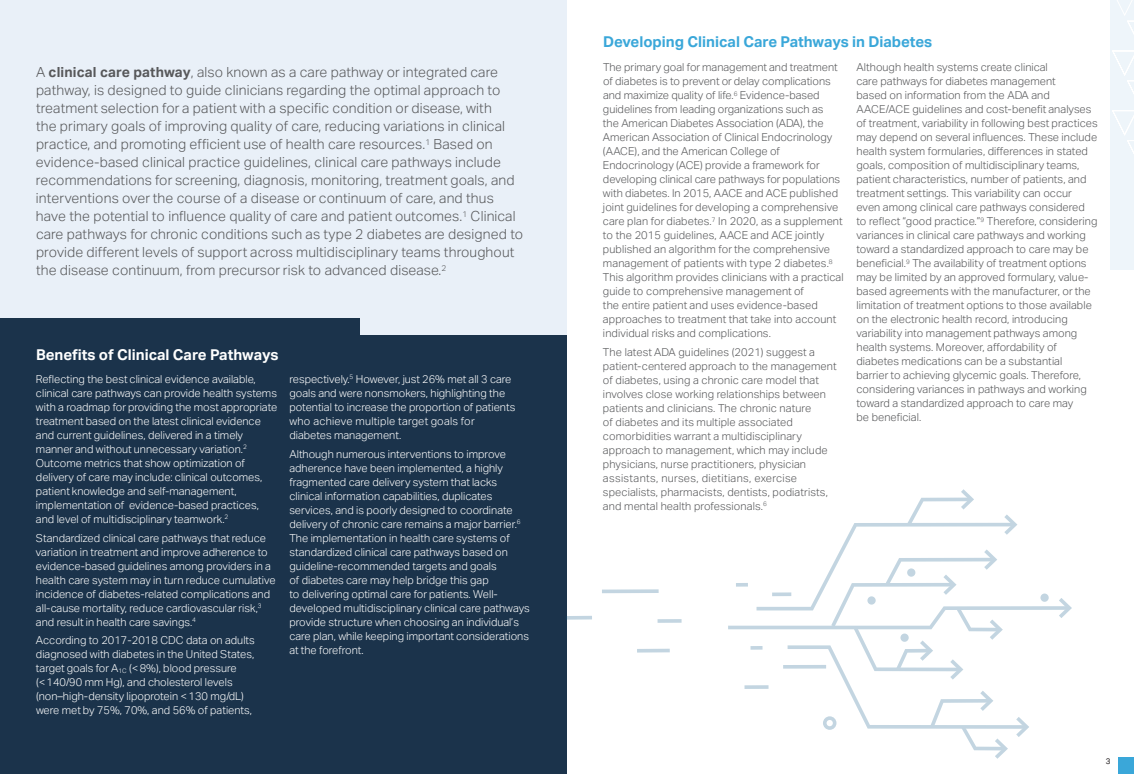
<style>
.page{position:relative;width:1134px;height:774px;background:#fff}
.page>*{position:absolute;margin:0;border:0;box-sizing:border-box;transform-origin:0 0}
.t1{font:700 15px "Invention JP";color:#3aa7d9}
.t2{font:700 15px "Invention JP";color:#fff}
.t3{font:300 14px/18px "Invention JP";letter-spacing:.01em;color:#57585a}
.t4{font:300 11px/14px "Invention JP";letter-spacing:.005em;color:#57585a}
.t5{font:300 11px/14px "Invention JP";color:#fff}
.t6{font:8px "Invention JP";color:#231f20}
.s1{font-weight:700}
.s2{font-size:6.4px}
</style>
<div class="page">
<div style="left:1118px;top:758px;width:16px;height:16px;background:#3aa7d9"></div>
<div style="left:1110px;top:0;width:24px;height:270px;background:#eef5fa"></div>
<svg style="left:1112px;top:0;width:22px;height:154px"></svg>
<div style="left:0;top:0;width:567px;height:342px;background:#e9f0f8"></div>
<div style="left:0;top:318px;width:360px;height:24px;background:#1b334b"></div>
<div style="left:0;top:335px;width:567px;height:439px;background:#1b334b"></div>
<svg style="left:602px;top:589px;width:57px;height:4px"></svg>
<svg style="left:566px;top:616px;width:26px;height:4px"></svg>
<svg style="left:728px;top:489px;width:344px;height:270px"></svg>
<hr style="left:658px;top:619px;width:24px;height:4px;background:#c9dae4">
<svg style="left:637px;top:649px;width:33px;height:4px"></svg>
<h1 class="t1" style="left:603px;top:31px;width:331px">Developing Clinical Care Pathways in Diabetes</h1>
<p class="t3" style="left:36px;top:63px;width:489px">A <span class="s1">clinical care pathway</span>, also known as a care pathway or integrated care pathway, is designed to guide clinicians regarding the optimal approach to treatment selection for a patient with a specific condition or disease, with<br>the primary goals of improving quality of care, reducing variations in clinical practice, and promoting efficient use of health care resources.<sup>1</sup> Based on evidence-based clinical practice guidelines, clinical care pathways include recommendations for screening, diagnosis, monitoring, treatment goals, and interventions over the course of a disease or continuum of care, and thus have the potential to influence quality of care and patient outcomes.<sup>1</sup> Clinical care pathways for chronic conditions such as type 2 diabetes are designed to provide different levels of support across multidisciplinary teams throughout the disease continuum, from precursor risk to advanced disease.<sup>2</sup></p>
<p class="t4" style="left:603px;top:60px;width:242px">The primary goal for management and treatment of diabetes is to prevent or delay complications and maximize quality of life.<sup>6</sup> Evidence-based guidelines from leading organizations such as<br>the American Diabetes Association (ADA), the American Association of Clinical Endocrinology (AACE), and the American College of Endocrinology (ACE) provide a framework for developing clinical care pathways for populations with diabetes. In 2015, AACE and ACE published joint guidelines for developing a comprehensive care plan for diabetes.<sup>7</sup> In 2020, as a supplement to the 2015 guidelines, AACE and ACE jointly published an algorithm for the comprehensive management of patients with type 2 diabetes.<sup>8<br></sup>This algorithm provides clinicians with a practical guide to comprehensive management of<br>the entire patient and uses evidence-based approaches to treatment that take into account individual risks and complications.</p>
<p class="t4" style="left:603px;top:344px;width:235px">The latest ADA guidelines (2021) suggest a patient-centered approach to the management of diabetes, using a chronic care model that involves close working relationships between patients and clinicians. The chronic nature<br>of diabetes and its multiple associated comorbidities warrant a multidisciplinary approach to management, which may include physicians, nurse practitioners, physician assistants, nurses, dietitians, exercise specialists, pharmacists, dentists, podiatrists, and mental health professionals.<sup>6</sup></p>
<h1 class="t2" style="left:36px;top:344px;width:244px">Benefits of Clinical Care Pathways</h1>
<p class="t5" style="left:289px;top:372px;width:227px">respectively.<sup>5</sup> However, just 26% met all 3 care goals and were nonsmokers, highlighting the potential to increase the proportion of patients who achieve multiple target goals for diabetes management.</p>
<p class="t5" style="left:289px;top:446px;width:242px">Although numerous interventions to improve adherence have been implemented, a highly fragmented care delivery system that lacks clinical information capabilities, duplicates services, and is poorly designed to coordinate delivery of chronic care remains a major barrier.<sup>6<br></sup>The implementation in health care systems of standardized clinical care pathways based on guideline-recommended targets and goals<br>of diabetes care may help bridge this gap<br>to delivering optimal care for patients. Well&shy;developed multidisciplinary clinical care pathways provide structure when choosing an individual’s care plan, while keeping important considerations at the forefront.</p>
<p class="t5" style="left:36px;top:372px;width:243px">Reflecting the best clinical evidence available, clinical care pathways can provide health systems with a roadmap for providing the most appropriate treatment based on the latest clinical evidence and current guidelines, delivered in a timely manner and without unnecessary variation.<sup>2<br></sup>Outcome metrics that show optimization of delivery of care may include: clinical outcomes, patient knowledge and self-management, implementation of evidence-based practices, and level of multidisciplinary teamwork.<sup>2</sup></p>
<p class="t5" style="left:36px;top:530px;width:241px">Standardized clinical care pathways that reduce variation in treatment and improve adherence to evidence-based guidelines among providers in a health care system may in turn reduce cumulative incidence of diabetes-related complications and all-cause mortality, reduce cardiovascular risk,<sup>3 </sup>and result in health care savings.<sup>4</sup></p>
<p class="t5" style="left:36px;top:633px;width:220px">According to 2017-2018 CDC data on adults diagnosed with diabetes in the United States, target goals for A<span class="s2">1C</span> (&lt;8%), blood pressure (&lt;140/90 mm Hg), and cholesterol levels (non–high-density lipoprotein &lt;130 mg/dL) were met by 75%, 70%, and 56% of patients,</p>
<p class="t4" style="left:856px;top:60px;width:243px">Although health systems create clinical<br>care pathways for diabetes management<br>based on information from the ADA and AACE/ACE guidelines and cost-benefit analyses of treatment, variability in following best practices may depend on several influences. These include health system formularies, differences in stated goals, composition of multidisciplinary teams, patient characteristics, number of patients, and treatment settings. This variability can occur even among clinical care pathways considered<br>to reflect “good practice.”<sup>9</sup> Therefore, considering variances in clinical care pathways and working toward a standardized approach to care may be beneficial.<sup>9</sup> The availability of treatment options may be limited by an approved formulary, value&shy;based agreements with the manufacturer, or the limitation of treatment options to those available on the electronic health record, introducing variability into management pathways among health systems. Moreover, affordability of diabetes medications can be a substantial<br>barrier to achieving glycemic goals. Therefore, considering variances in pathways and working toward a standardized approach to care may<br>be beneficial.</p>
<p class="t6" style="left:1106px;top:755px;width:6px">3</p>
</div>
